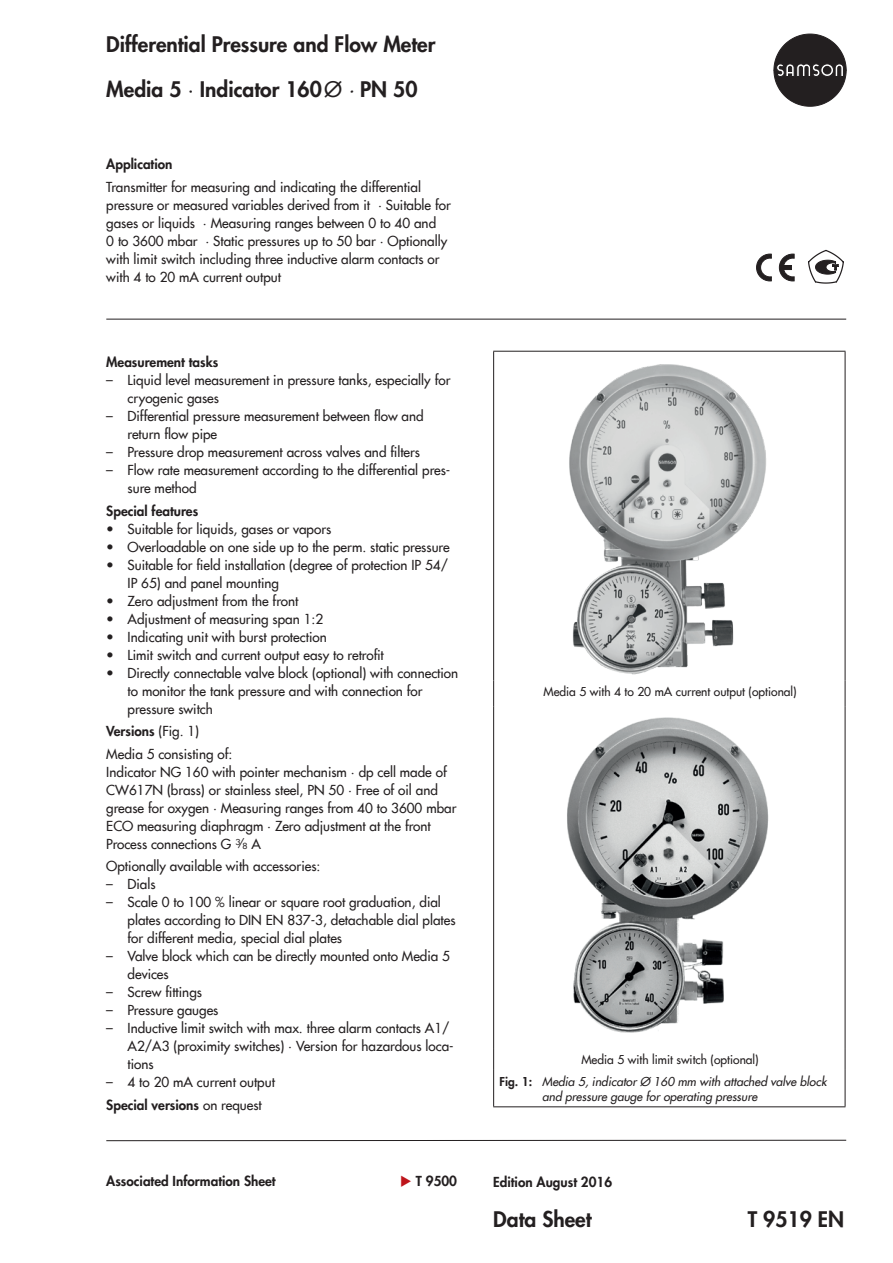
<style>
.page{position:relative;width:893px;height:1263px;background:#fff}
.page>*{position:absolute;margin:0;border:0;box-sizing:border-box;transform-origin:0 0}
.t1{font:800 21px/45px "Futura Com";color:#231f20}
.t2{font:500 13.5px/18px "Futura Com";color:#231f20}
.t3{font:800 13.5px "Futura Com";color:#231f20}
.t4{font:italic 500 12px/21.9px "Futura Com";color:#231f20}
.t5{font:500 12px "Futura Com";color:#231f20}
.s1{font-weight:500}
.s2{font-weight:500;font-style:italic}
.s3{font-family:"Futura";font-weight:400}
.s4{font-weight:800}
.s5{font-size:10.35px}
.s6{font-size:8.25px}
.s7{font-style:normal}
.s8{font-weight:800;font-style:normal}
.s9{color:#be151b}
</style>
<div class="page">
<hr style="left:493px;top:351px;width:352px;height:1px;background:#231f20">
<hr style="left:493px;top:352px;width:1px;height:328px;background:#231f20">
<hr style="left:845px;top:352px;width:1px;height:328px;background:#231f20">
<svg style="left:493px;top:680px;width:1px;height:26px"></svg>
<svg style="left:845px;top:680px;width:1px;height:26px"></svg>
<hr style="left:493px;top:706px;width:1px;height:342px;background:#231f20">
<hr style="left:845px;top:706px;width:1px;height:342px;background:#231f20">
<svg style="left:493px;top:1048px;width:1px;height:22px"></svg>
<svg style="left:845px;top:1048px;width:1px;height:22px"></svg>
<hr style="left:493px;top:1070px;width:1px;height:36px;background:#231f20">
<hr style="left:845px;top:1070px;width:1px;height:36px;background:#231f20">
<hr style="left:493px;top:1106px;width:352px;height:1px;background:#231f20">
<svg style="left:756px;top:254px;width:15px;height:27px"></svg>
<svg style="left:779px;top:254px;width:15px;height:27px"></svg>
<div style="left:781px;top:265px;width:10px;height:5px;background:#231f20"></div>
<svg style="left:808px;top:250px;width:36px;height:34px"></svg>
<svg style="left:774px;top:34px;width:72px;height:72px"></svg>
<hr style="left:106px;top:319px;width:740px;height:1px;background:#231f20">
<svg style="left:106px;top:1139px;width:741px;height:2px"></svg>
<img style="left:569px;top:364px;width:197px;height:311px">
<img style="left:567px;top:717px;width:202px;height:316px">
<h1 class="t1" style="left:106px;top:21px;width:331px">Differential Pressure and Flow Meter<br>Media 5 <span class="s1">∙</span> Indicator 160<span class="s1">Ø</span> <span class="s2">·</span> PN 50</h1>
<p class="t3" style="left:106px;top:154px;width:68px">Application</p>
<p class="t2" style="left:106px;top:177px;width:346px">Transmitter for measuring and indicating the differential pressure or measured variables derived from it · Suitable for gases or liquids · Measuring ranges between 0 to 40 and<br>0 to 3600 mbar · Static pressures up to 50 bar · Optionally with limit switch including three inductive alarm contacts or with 4 to 20 mA current output</p>
<p class="t3" style="left:106px;top:352px;width:113px">Measurement tasks</p>
<p class="t2" style="left:128px;top:370px;width:324px;text-indent:-21px"><span class="s3">–</span> Liquid level measurement in pressure tanks, especially for cryogenic gases</p>
<p class="t2" style="left:128px;top:406px;width:298px;text-indent:-21px"><span class="s3">–</span> Differential pressure measurement between flow and return flow pipe</p>
<p class="t2" style="left:106px;top:442px;width:315px"><span class="s3">–</span> Pressure drop measurement across valves and filters</p>
<p class="t2" style="left:128px;top:460px;width:324px;text-indent:-21px"><span class="s3">–</span> Flow rate measurement according to the differential pres&shy;sure method</p>
<p class="t3" style="left:106px;top:500px;width:93px">Special features</p>
<p class="t2" style="left:106px;top:519px;width:227px"><span class="s3">•</span> Suitable for liquids, gases or vapors</p>
<p class="t2" style="left:106px;top:537px;width:345px"><span class="s3">•</span> Overloadable on one side up to the perm. static pressure</p>
<p class="t2" style="left:128px;top:555px;width:322px;text-indent:-21px"><span class="s3">•</span> Suitable for field installation (degree of protection IP 54/<br>IP 65) and panel mounting</p>
<p class="t2" style="left:106px;top:591px;width:194px"><span class="s3">•</span> Zero adjustment from the front</p>
<p class="t2" style="left:106px;top:609px;width:218px"><span class="s3">•</span> Adjustment of measuring span 1:2</p>
<p class="t2" style="left:106px;top:627px;width:222px"><span class="s3">•</span> Indicating unit with burst protection</p>
<p class="t2" style="left:106px;top:645px;width:279px"><span class="s3">•</span> Limit switch and current output easy to retrofit</p>
<p class="t2" style="left:128px;top:663px;width:332px;text-indent:-21px"><span class="s3">•</span> Directly connectable valve block (optional) with connection to monitor the tank pressure and with connection for pressure switch</p>
<p class="t2" style="left:106px;top:719px;width:128px;line-height:22.5px"><span class="s4">Versions</span> (Fig. 1)<br>Media 5 consisting of:</p>
<p class="t2" style="left:106px;top:762px;width:352px">Indicator NG 160 with pointer mechanism · dp cell made of CW617N (brass) or stainless steel, PN 50 · Free of oil and grease for oxygen · Measuring ranges from 40 to 3600 mbar ECO measuring diaphragm · Zero adjustment at the front Process connections G <sup>3</sup><span class="s5">/</span><span class="s6">8</span> A</p>
<p class="t2" style="left:106px;top:856px;width:216px">Optionally available with accessories:</p>
<p class="t2" style="left:106px;top:874px;width:51px"><span class="s3">–</span> Dials</p>
<p class="t2" style="left:128px;top:892px;width:329px;text-indent:-21px"><span class="s3">–</span> Scale 0 to 100 % linear or square root graduation, dial plates according to DIN EN 837-3, detachable dial plates for different media, special dial plates</p>
<p class="t2" style="left:128px;top:946px;width:324px;text-indent:-21px"><span class="s3">–</span> Valve block which can be directly mounted onto Media 5 devices</p>
<p class="t2" style="left:106px;top:982px;width:97px"><span class="s3">–</span> Screw fittings</p>
<p class="t2" style="left:106px;top:1000px;width:114px"><span class="s3">–</span> Pressure gauges</p>
<p class="t2" style="left:128px;top:1018px;width:328px;text-indent:-21px"><span class="s3">–</span> Inductive limit switch with max. three alarm contacts A1/<br>A2/A3 (proximity switches) · Version for hazardous loca&shy;tions</p>
<p class="t2" style="left:106px;top:1070px;width:170px;line-height:22.5px"><span class="s3">–</span> 4 to 20 mA current output<br><span class="s4">Special versions</span> on request</p>
<p class="t5" style="left:543px;top:683px;width:255px">Media 5 with 4 to 20 mA current output (optional)</p>
<p class="t4" style="left:500px;top:1048px;width:328px;text-indent:82px"><span class="s7">Media 5 with limit switch (optional)<br></span><span class="s8">Fig. 1:</span> Media 5, indicator Ø 160 mm with attached valve block</p>
<p class="t4" style="left:542px;top:1085px;width:217px">and pressure gauge for operating pressure</p>
<p class="t3" style="left:106px;top:1171px;width:171px">Associated Information Sheet</p>
<p class="t3" style="left:400px;top:1171px;width:58px"><span class="s9">◆</span> T 9500</p>
<p class="t3" style="left:493px;top:1172px;width:120px">Edition August 2016</p>
<h1 class="t1" style="left:493px;top:1196px;width:100px">Data Sheet</h1>
<h1 class="t1" style="left:748px;top:1196px;width:98px">T 9519 EN</h1>
</div>
